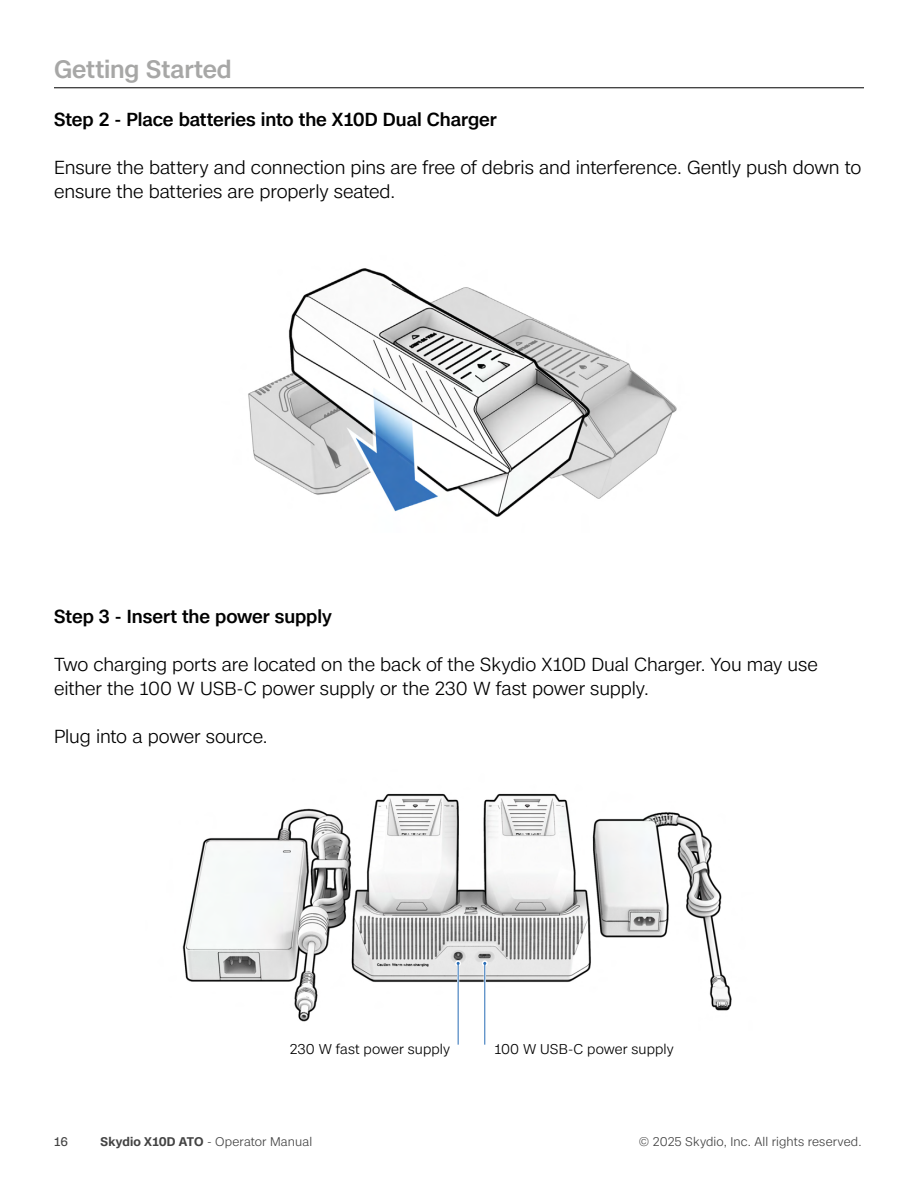
<style>
.page{position:relative;width:918px;height:1188px;background:#fff}
.page>*{position:absolute;margin:0;border:0;box-sizing:border-box;transform-origin:0 0}
.Section_Headings_Eyebrow{font:500 24px "Case";color:#a7a7a6}
.Body_copy-8{font:300 18px/24px "Case";letter-spacing:-.005em;color:#000}
.Body_copy_medium-8{font:500 18px "Case";letter-spacing:-.005em;color:#000}
.Body_copy-7{font:300 13.5px "Case";letter-spacing:.005em;color:#000}
.t1{font:300 12px "Case";letter-spacing:.01em;color:#434343}
.t2{font:12px "Case";color:#434343}
.s1{font-weight:600}
</style>
<div class="page">
<img style="left:248px;top:268px;width:429px;height:249px">
<hr style="left:54px;top:87px;width:810px;height:1px;background:#000">
<img style="left:182px;top:793px;width:550px;height:252px">
<hr style="left:457px;top:963px;width:2px;height:57px;background:#fff">
<hr style="left:458px;top:963px;width:1px;height:82px;background:#296db6">
<svg style="left:455px;top:960px;width:6px;height:6px"></svg>
<hr style="left:484px;top:963px;width:2px;height:57px;background:#fff">
<hr style="left:484px;top:963px;width:1px;height:82px;background:#296db6">
<svg style="left:482px;top:960px;width:6px;height:6px"></svg>
<p class="Section_Headings_Eyebrow" style="left:54px;top:51px;width:179px">Getting Started</p>
<p class="Body_copy_medium-8" style="left:54px;top:105px;width:444px">Step 2 - Place batteries into the X10D Dual Charger</p>
<p class="Body_copy-8" style="left:54px;top:155px;width:809px">Ensure the battery and connection pins are free of debris and interference. Gently push down to ensure the batteries are properly seated.</p>
<p class="Body_copy_medium-8" style="left:54px;top:603px;width:279px">Step 3 - Insert the power supply</p>
<p class="Body_copy-8" style="left:54px;top:652px;width:765px">Two charging ports are located on the back of the Skydio X10D Dual Charger. You may use either the 100 W USB-C power supply or the 230 W fast power supply.</p>
<p class="Body_copy-8" style="left:54px;top:724px;width:215px">Plug into a power source.</p>
<p class="Body_copy-7" style="left:290px;top:1039px;width:162px">230 W fast power supply</p>
<p class="Body_copy-7" style="left:494px;top:1039px;width:181px">100 W USB-C power supply</p>
<p class="t2" style="left:54px;top:1132px;width:15px">16</p>
<p class="t1" style="left:101px;top:1132px;width:213px"><span class="s1">Skydio X10D ATO</span> - Operator Manual</p>
<p class="t1" style="left:639px;top:1132px;width:224px">© 2025 Skydio, Inc. All rights reserved.</p>
</div>
